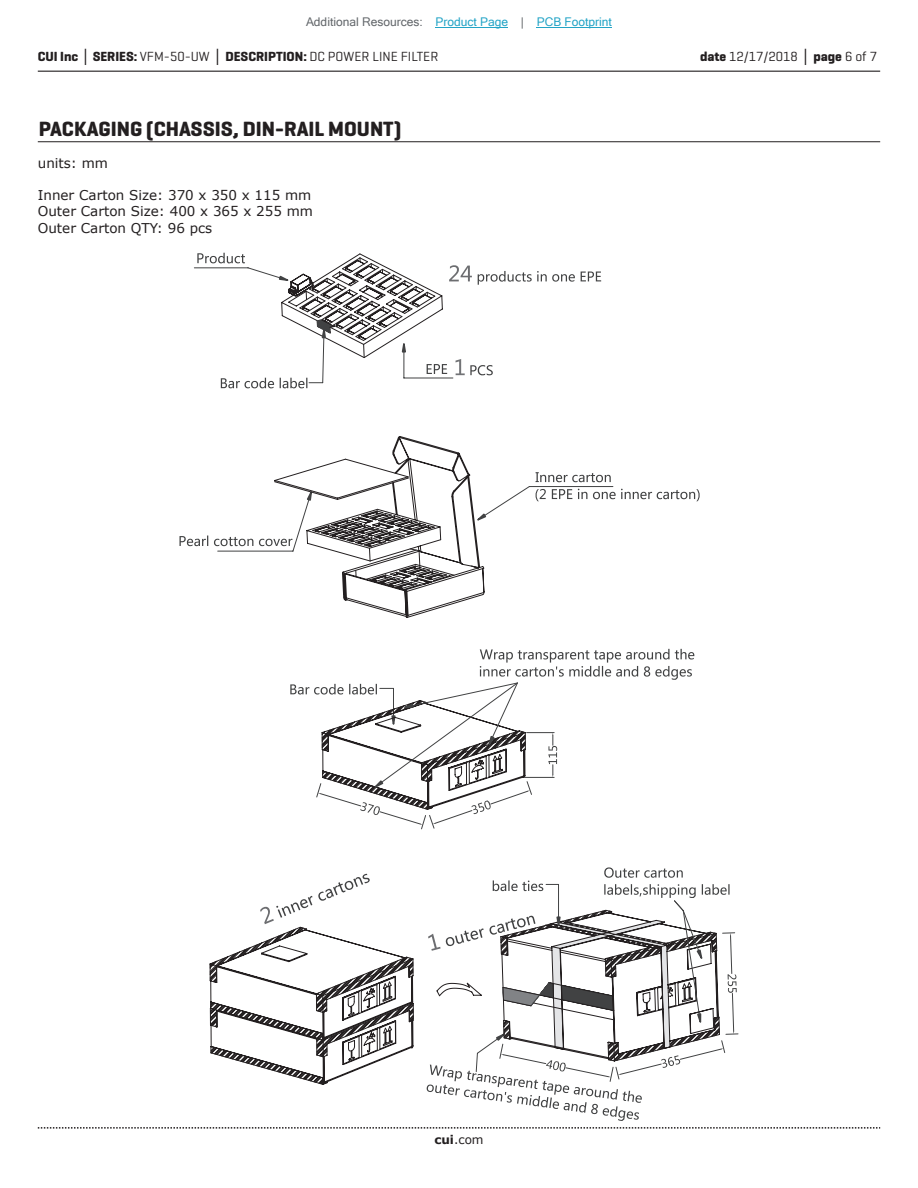
<style>
.page{position:relative;width:918px;height:1188px;background:#fff}
.page>*{position:absolute;margin:0;border:0;box-sizing:border-box;transform-origin:0 0}
.t1{font:700 21px "Geogrotesque";color:#231f20}
.t2{font:13.5px/16.2px "Verdana";color:#231f20}
.t3{font:13.5px "Geogrotesque";color:#231f20}
.t4{font:12px "Microsoft Sans Serif";color:#23a4c6}
.t5{font:12px "Verdana";color:#231f20}
.s1{color:#63676b}
.s2{font-weight:700}
.s3{font-family:"Verdana";font-weight:700}
</style>
<div class="page">
<hr style="left:38px;top:71px;width:842px;height:1px;background:#231f20">
<svg style="left:38px;top:1127px;width:842px;height:2px"></svg>
<hr style="left:38px;top:141px;width:842px;height:1px;background:#231f20">
<svg style="left:290px;top:649px;width:404px;height:181px"></svg>
<svg style="left:194px;top:253px;width:407px;height:135px"></svg>
<svg style="left:209px;top:867px;width:529px;height:254px"></svg>
<svg style="left:180px;top:436px;width:520px;height:182px"></svg>
<hr style="left:436px;top:27px;width:72px;height:1px;background:#23a4c6">
<hr style="left:537px;top:27px;width:75px;height:1px;background:#23a4c6">
<p class="t4" style="left:306px;top:15px;width:307px"><span class="s1">Additional Resources:</span> Product Page <span class="s1">|</span> PCB Footprint</p>
<p class="t3" style="left:38px;top:48px;width:402px"><span class="s2">CUI Inc</span> <span class="s3">│</span> <span class="s2">SERIES:</span> VFM-50-UW <span class="s3">│</span> <span class="s2">DESCRIPTION:</span> DC POWER LINE FILTER</p>
<p class="t3" style="left:700px;top:48px;width:179px"><span class="s2">date</span> 12/17/2018 <span class="s3">│</span> <span class="s2">page</span> 6 of 7</p>
<h1 class="t1" style="left:39px;top:116px;width:364px">PACKAGING (CHASSIS, DIN-RAIL MOUNT)</h1>
<p class="t2" style="left:38px;top:155px;width:72px">units: mm</p>
<p class="t2" style="left:38px;top:187px;width:277px">Inner Carton Size: 370 x 350 x 115 mm<br>Outer Carton Size: 400 x 365 x 255 mm<br>Outer Carton QTY: 96 pcs</p>
<p class="t5" style="left:434px;top:1131px;width:51px"><span class="s2">cui</span>.com</p>
</div>
